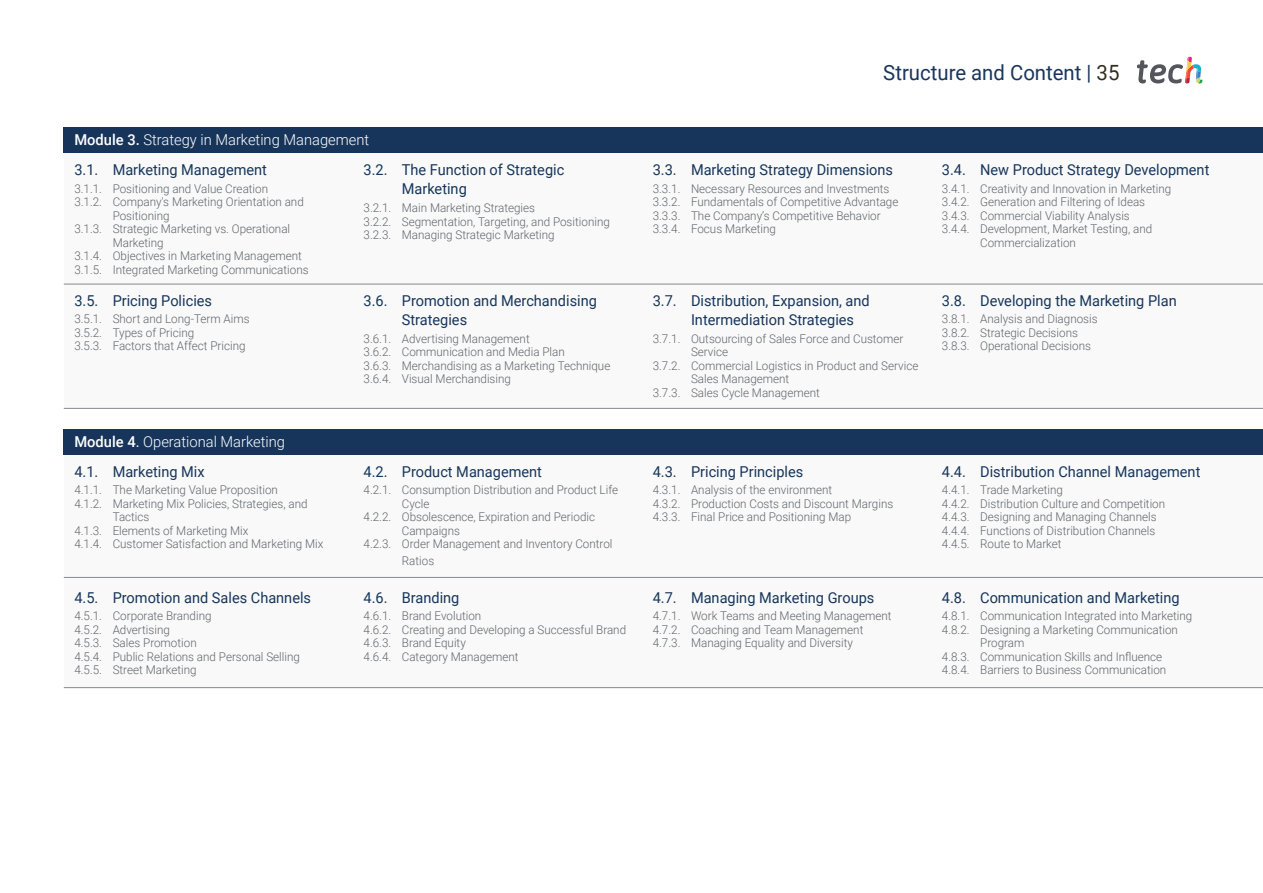
<style>
.page{position:relative;width:1263px;height:893px;background:#fff}
.page>*{position:absolute;margin:0;border:0;box-sizing:border-box;transform-origin:0 0}
.t1{font:21px "Roboto";color:#1a355c}
.t2{font:15px/19.5px "Roboto";color:#17355b}
.t3{font:300 15px "Roboto";color:#fff}
.t4{font:300 12px/13.5px "Roboto";color:#61646a}
.s1{font-weight:500}
.s2{font-weight:400}
.s3{color:#312e20}
</style>
<div class="page">
<svg style="left:1137px;top:57px;width:65px;height:27px"></svg>
<div style="left:64px;top:128px;width:1199px;height:25px;background:#17355b"></div>
<div style="left:64px;top:153px;width:1199px;height:256px;background:#f8f9f8"></div>
<hr style="left:64px;top:408px;width:1199px;height:1px;background:#878a8e">
<hr style="left:64px;top:284px;width:1199px;height:1px;background:#878a8e">
<div style="left:64px;top:429px;width:1199px;height:26px;background:#17355b"></div>
<div style="left:64px;top:455px;width:1199px;height:233px;background:#f8f9f8"></div>
<hr style="left:64px;top:687px;width:1199px;height:1px;background:#878a8e">
<hr style="left:64px;top:577px;width:1199px;height:1px;background:#878a8e">
<p class="t3" style="left:74px;top:129px;width:296px"><span class="s1">Module 3.</span> Strategy in Marketing Management</p>
<p class="t2" style="left:74px;top:159px;width:194px">3.1. Marketing Management</p>
<p class="t4" style="left:74px;top:181px;width:195px">3.1.1. Positioning and Value Creation</p>
<p class="t4" style="left:74px;top:195px;width:231px">3.1.2. Company's Marketing Orientation and</p>
<p class="t4" style="left:113px;top:208px;width:58px">Positioning</p>
<p class="t4" style="left:74px;top:222px;width:217px">3.1.3. Strategic Marketing vs. Operational</p>
<p class="t4" style="left:113px;top:235px;width:53px">Marketing</p>
<p class="t4" style="left:74px;top:249px;width:229px">3.1.4. Objectives in Marketing Management</p>
<p class="t4" style="left:74px;top:262px;width:236px">3.1.5. Integrated Marketing Communications</p>
<p class="t2" style="left:74px;top:290px;width:139px">3.5. Pricing Policies</p>
<p class="t4" style="left:74px;top:312px;width:177px">3.5.1. Short and Long-Term Aims<br>3.5.2. Types of Pricing<br>3.5.3. Factors that Affect Pricing</p>
<p class="t3" style="left:74px;top:431px;width:212px"><span class="s1">Module 4</span><span class="s2">.</span> Operational Marketing</p>
<p class="t2" style="left:74px;top:461px;width:132px">4.1. Marketing Mix</p>
<p class="t4" style="left:74px;top:483px;width:205px">4.1.1. The Marketing Value Proposition</p>
<p class="t4" style="left:74px;top:496px;width:235px">4.1.2. Marketing Mix Policies, Strategies, and</p>
<p class="t4" style="left:113px;top:510px;width:38px">Tactics</p>
<p class="t4" style="left:74px;top:523px;width:176px">4.1.3. Elements of Marketing Mix</p>
<p class="t4" style="left:74px;top:537px;width:250px">4.1.4. Customer Satisfaction and Marketing Mix</p>
<p class="t2" style="left:74px;top:587px;width:238px">4.5. Promotion and Sales Channels</p>
<p class="t4" style="left:74px;top:609px;width:227px">4.5.1. Corporate Branding<br>4.5.2. Advertising<br>4.5.3. Sales Promotion<br>4.5.4. Public Relations and Personal Selling<br>4.5.5. Street Marketing</p>
<p class="t2" style="left:402px;top:159px;width:164px;text-indent:-38px">3.2. The Function of Strategic<br>Marketing</p>
<p class="t4" style="left:364px;top:201px;width:248px">3.2.1. Main Marketing Strategies<br>3.2.2. Segmentation, Targeting, and Positioning<br>3.2.3. Managing Strategic Marketing</p>
<p class="t2" style="left:402px;top:290px;width:197px;text-indent:-38px">3.6. Promotion and Merchandising<br>Strategies</p>
<p class="t4" style="left:364px;top:331px;width:248px">3.6.1. Advertising Management<br>3.6.2. Communication and Media Plan<br>3.6.3. Merchandising as a Marketing Technique 3.6.4. Visual Merchandising</p>
<p class="t2" style="left:364px;top:461px;width:180px">4.2. Product Management</p>
<p class="t4" style="left:364px;top:483px;width:256px">4.2.1. Consumption Distribution and Product Life</p>
<p class="t4" style="left:402px;top:496px;width:29px">Cycle</p>
<p class="t4" style="left:364px;top:510px;width:233px">4.2.2. Obsolescence, Expiration and Periodic</p>
<p class="t4" style="left:402px;top:523px;width:60px">Campaigns</p>
<p class="t4" style="left:364px;top:537px;width:250px">4.2.3. Order Management and Inventory Control</p>
<p class="t4" style="left:402px;top:553px;width:34px">Ratios</p>
<p class="t2" style="left:364px;top:587px;width:97px">4.6. Branding</p>
<p class="t4" style="left:364px;top:609px;width:264px">4.6.1. Brand Evolution<br>4.6.2. Creating and Developing a Successful Brand<br>4.6.3. Brand Equity<br>4.6.4. Category Management</p>
<h1 class="t1" style="left:883px;top:57px;width:238px">Structure and Content | <span class="s3">35</span></h1>
<p class="t2" style="left:653px;top:159px;width:242px">3.3. Marketing Strategy Dimensions</p>
<p class="t4" style="left:653px;top:181px;width:247px">3.3.1. Necessary Resources and Investments 3.3.2. Fundamentals of Competitive Advantage 3.3.3. The Company’s Competitive Behavior 3.3.4. Focus Marketing</p>
<p class="t2" style="left:691px;top:290px;width:180px;text-indent:-38px">3.7. Distribution, Expansion, and<br>Intermediation Strategies</p>
<p class="t4" style="left:653px;top:331px;width:252px">3.7.1. Outsourcing of Sales Force and Customer</p>
<p class="t4" style="left:691px;top:345px;width:39px">Service</p>
<p class="t4" style="left:653px;top:358px;width:267px">3.7.2. Commercial Logistics in Product and Service</p>
<p class="t4" style="left:691px;top:372px;width:100px">Sales Management</p>
<p class="t4" style="left:653px;top:385px;width:169px">3.7.3. Sales Cycle Management</p>
<p class="t2" style="left:942px;top:159px;width:269px">3.4. New Product Strategy Development</p>
<p class="t4" style="left:942px;top:181px;width:231px">3.4.1. Creativity and Innovation in Marketing</p>
<p class="t4" style="left:942px;top:195px;width:205px">3.4.2. Generation and Filtering of Ideas</p>
<p class="t4" style="left:942px;top:208px;width:189px">3.4.3. Commercial Viability Analysis</p>
<p class="t4" style="left:942px;top:222px;width:212px">3.4.4. Development, Market Testing, and</p>
<p class="t4" style="left:980px;top:235px;width:97px">Commercialization</p>
<p class="t2" style="left:942px;top:290px;width:236px">3.8. Developing the Marketing Plan</p>
<p class="t4" style="left:942px;top:312px;width:157px">3.8.1. Analysis and Diagnosis<br>3.8.2. Strategic Decisions<br>3.8.3. Operational Decisions</p>
<p class="t2" style="left:653px;top:461px;width:152px">4.3. Pricing Principles</p>
<p class="t4" style="left:653px;top:483px;width:242px">4.3.1. Analysis of the environment<br>4.3.2. Production Costs and Discount Margins<br>4.3.3. Final Price and Positioning Map</p>
<p class="t2" style="left:653px;top:587px;width:223px">4.7. Managing Marketing Groups</p>
<p class="t4" style="left:653px;top:609px;width:240px">4.7.1. Work Teams and Meeting Management<br>4.7.2. Coaching and Team Management<br>4.7.3. Managing Equality and Diversity</p>
<p class="t2" style="left:942px;top:461px;width:260px">4.4. Distribution Channel Management</p>
<p class="t4" style="left:942px;top:483px;width:225px">4.4.1. Trade Marketing<br>4.4.2. Distribution Culture and Competition 4.4.3. Designing and Managing Channels 4.4.4. Functions of Distribution Channels 4.4.5. Route to Market</p>
<p class="t2" style="left:942px;top:587px;width:239px">4.8. Communication and Marketing</p>
<p class="t4" style="left:942px;top:609px;width:252px">4.8.1. Communication Integrated into Marketing</p>
<p class="t4" style="left:942px;top:622px;width:238px">4.8.2. Designing a Marketing Communication</p>
<p class="t4" style="left:980px;top:636px;width:46px">Program</p>
<p class="t4" style="left:942px;top:649px;width:222px">4.8.3. Communication Skills and Influence</p>
<p class="t4" style="left:942px;top:663px;width:226px">4.8.4. Barriers to Business Communication</p>
</div>
